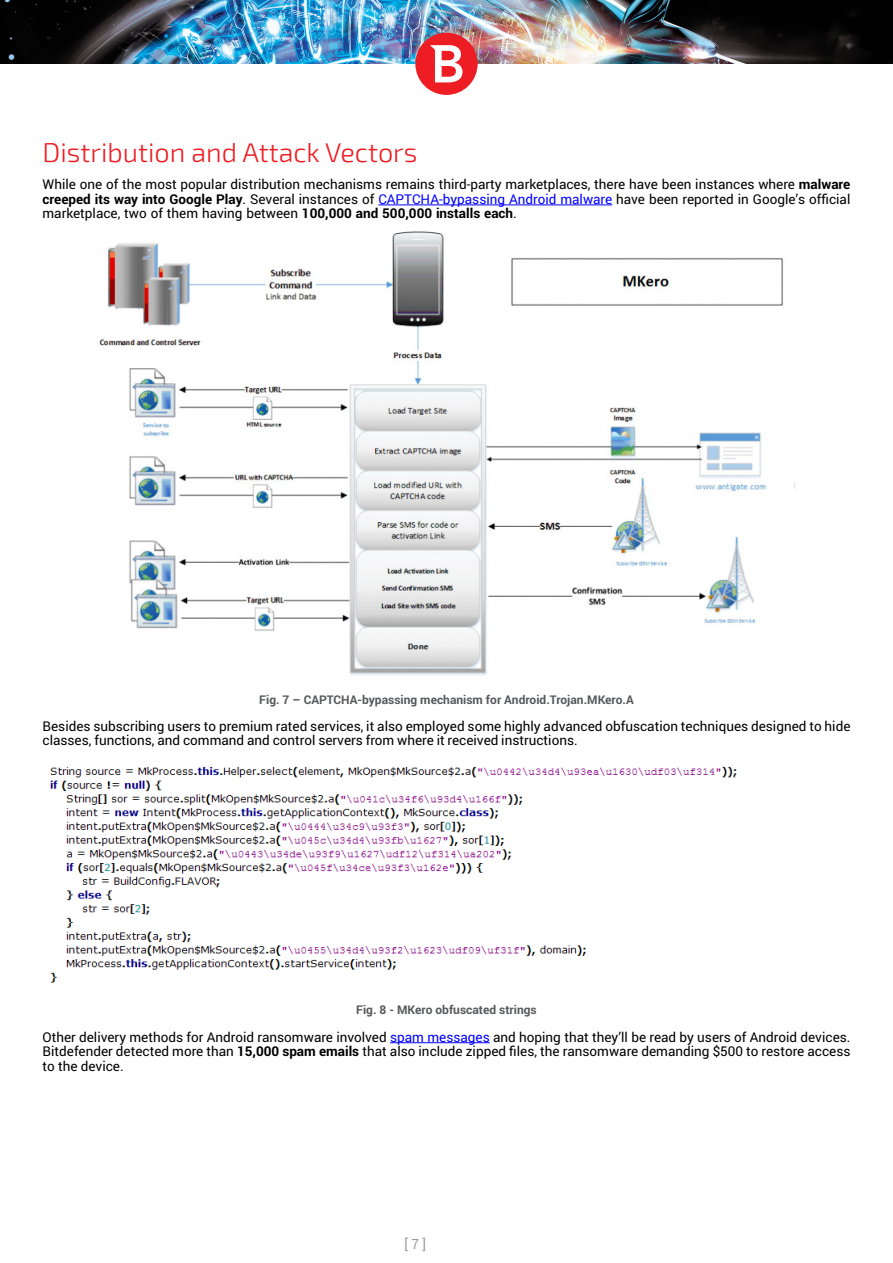
<style>
.page{position:relative;width:893px;height:1263px;background:#fff}
.page>*{position:absolute;margin:0;border:0;box-sizing:border-box;transform-origin:0 0}
.Heading-M03{font:300 27px "Exo 2";color:#ee1d23}
.t1{font:14.1px "Roboto";color:#999b9e;scale:.96 1}
.Body{font:13.5px/14.5px "Roboto";color:#000;text-align:justify}
.ImageExpl{font:700 12px "Roboto";color:#57585a}
.s1{font-weight:700}
.s2{color:#00f}
</style>
<div class="page">
<img style="left:0;top:0;width:893px;height:63px">
<div style="left:415px;top:33px;width:63px;height:62px;background:#ee1d23;border-radius:50%"></div>
<svg style="left:430px;top:45px;width:32px;height:37px"></svg>
<hr style="left:378px;top:205px;width:234px;height:1px;background:#00f">
<hr style="left:390px;top:1042px;width:100px;height:1px;background:#00f">
<img style="left:99px;top:232px;width:696px;height:444px">
<img style="left:50px;top:766px;width:687px;height:217px">
<p class="Heading-M03" style="left:43px;top:137px;width:376px">Distribution and Attack Vectors</p>
<p class="Body" style="left:43px;top:177px;width:809px">While one of the most popular distribution mechanisms remains third-party marketplaces, there have been instances where <span class="s1">malware creeped its way into Google Play</span>. Several instances of <span class="s2">CAPTCHA-bypassing Android malware</span> have been reported in Google’s official marketplace, two of them having between <span class="s1">100,000 and 500,000 installs each</span>.</p>
<p class="ImageExpl" style="left:259px;top:691px;width:376px">Fig. 7 – CAPTCHA-bypassing mechanism for Android.Trojan.MKero.A</p>
<p class="Body" style="left:43px;top:718px;width:809px">Besides subscribing users to premium rated services, it also employed some highly advanced obfuscation techniques designed to hide classes, functions, and command and control servers from where it received instructions.</p>
<p class="ImageExpl" style="left:356px;top:1002px;width:182px">Fig. 8 - MKero obfuscated strings</p>
<p class="Body" style="left:43px;top:1029px;width:809px">Other delivery methods for Android ransomware involved <span class="s2">spam messages</span> and hoping that they’ll be read by users of Android devices.<br>Bitdefender detected more than <span class="s1">15,000 spam emails</span> that also include zipped files, the ransomware demanding $500 to restore access to the device.</p>
<p class="t1" style="left:405px;top:1234px;width:24px">[ 7 ]</p>
</div>
